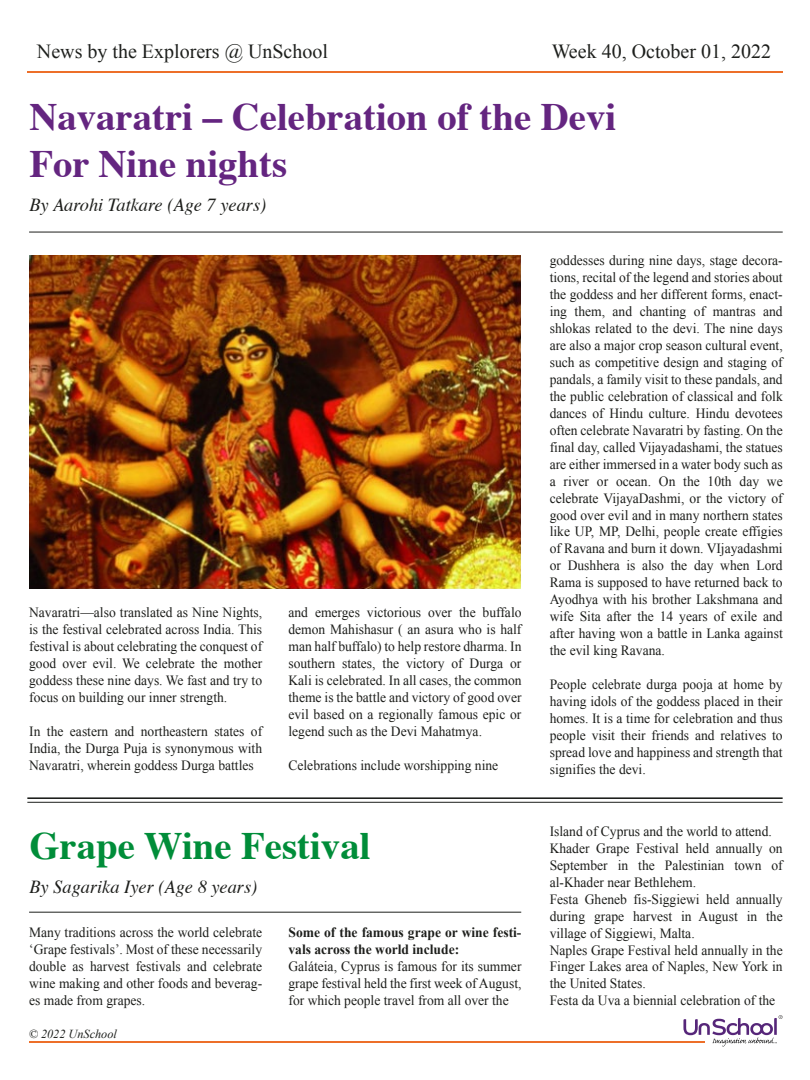
<style>
.page{position:relative;width:810px;height:1080px;background:#fff}
.page>*{position:absolute;margin:0;border:0;box-sizing:border-box;transform-origin:0 0}
.t1{font:700 38.75px/46.5px "Times";color:#642580}
.t2{font:700 38.75px "Times";color:#008d39}
.t3{font:20px "Times New Roman";color:#1d1f1c}
.t4{font:italic 18.38px "Times";color:#1d1e1b}
.t5{font:14.12px/17px "Times New Roman";color:#1d1e1b;text-align:justify;scale:.96 1}
.t6{font:700 14.12px/17px "Times New Roman";color:#1d1e1b;scale:.96 1}
.t7{font:italic 12.25px "Times New Roman";color:#1d1f1c}
</style>
<div class="page">
<hr style="left:29px;top:1042px;width:675px;height:1px;background:#ed6f29">
<svg style="left:683px;top:1015px;width:100px;height:31px"></svg>
<hr style="left:29px;top:232px;width:754px;height:1px;background:#1d1f1c">
<hr style="left:27px;top:71px;width:756px;height:2px;background:#ed6f29">
<img style="left:29px;top:255px;width:492px;height:334px">
<hr style="left:27px;top:797px;width:756px;height:2px;background:#1d1f1c">
<hr style="left:27px;top:802px;width:756px;height:1px;background:#1d1f1c">
<hr style="left:29px;top:912px;width:492px;height:1px;background:#1d1f1c">
<h2 class="t3" style="left:37px;top:38px;width:293px">News by the Explorers @ UnSchool</h2>
<h2 class="t3" style="left:552px;top:38px;width:221px">Week 40, October 01, 2022</h2>
<h1 class="t1" style="left:29px;top:90px;width:588px">Navaratri – Celebration of the Devi<br>For Nine nights</h1>
<h3 class="t4" style="left:29px;top:189px;width:238px">By Aarohi Tatkare (Age 7 years)</h3>
<p class="t5" style="left:29px;top:604px;width:244px">Navaratri—also translated as Nine Nights, is the festival celebrated across India. This festival is about celebrating the conquest of good over evil. We celebrate the mother goddess these nine days. We fast and try to focus on building our inner strength.</p>
<p class="t5" style="left:29px;top:722px;width:244px">In the eastern and northeastern states of India, the Durga Puja is synonymous with Navaratri, wherein goddess Durga battles</p>
<p class="t5" style="left:288px;top:604px;width:244px">and emerges victorious over the buffalo demon Mahishasur ( an asura who is half man half buffalo) to help restore dharma. In southern states, the victory of Durga or Kali is celebrated. In all cases, the common theme is the battle and victory of good over evil based on a regionally famous epic or legend such as the Devi Mahatmya.</p>
<p class="t5" style="left:288px;top:756px;width:220px">Celebrations include worshipping nine</p>
<h1 class="t2" style="left:29px;top:808px;width:343px">Grape Wine Festival</h1>
<h3 class="t4" style="left:29px;top:871px;width:230px">By Sagarika Iyer (Age 8 years)</h3>
<p class="t6" style="left:288px;top:924px;width:244px">Some of the famous grape or wine festi&shy;vals across the world include:</p>
<p class="t5" style="left:288px;top:958px;width:244px">Galáteia, Cyprus is famous for its summer grape festival held the first week of August, for which people travel from all over the</p>
<p class="t5" style="left:29px;top:923px;width:244px">Many traditions across the world celebrate ‘Grape festivals’. Most of these necessarily double as harvest festivals and celebrate wine making and other foods and beverag&shy;es made from grapes.</p>
<p class="t7" style="left:29px;top:1025px;width:90px">© 2022 UnSchool</p>
<p class="t5" style="left:550px;top:252px;width:244px">goddesses during nine days, stage decora&shy;tions, recital of the legend and stories about the goddess and her different forms, enact&shy;ing them, and chanting of mantras and shlokas related to the devi. The nine days are also a major crop season cultural event, such as competitive design and staging of pandals, a family visit to these pandals, and the public celebration of classical and folk dances of Hindu culture. Hindu devotees often celebrate Navaratri by fasting. On the final day, called Vijayadashami, the statues are either immersed in a water body such as a river or ocean. On the 10th day we celebrate VijayaDashmi, or the victory of good over evil and in many northern states like UP, MP, Delhi, people create effigies of Ravana and burn it down. VIjayadashmi or Dushhera is also the day when Lord Rama is supposed to have returned back to Ayodhya with his brother Lakshmana and wife Sita after the 14 years of exile and after having won a battle in Lanka against the evil king Ravana.</p>
<p class="t5" style="left:550px;top:676px;width:244px">People celebrate durga pooja at home by having idols of the goddess placed in their homes. It is a time for celebration and thus people visit their friends and relatives to spread love and happiness and strength that signifies the devi.</p>
<p class="t5" style="left:550px;top:822px;width:244px;text-align:left">Island of Cyprus and the world to attend.<br>Khader Grape Festival held annually on September in the Palestinian town of al-Khader near Bethlehem.<br>Festa Gheneb fis-Siggiewi held annually during grape harvest in August in the village of Siggiewi, Malta.<br>Naples Grape Festival held annually in the Finger Lakes area of Naples, New York in the United States.<br>Festa da Uva a biennial celebration of the</p>
</div>
